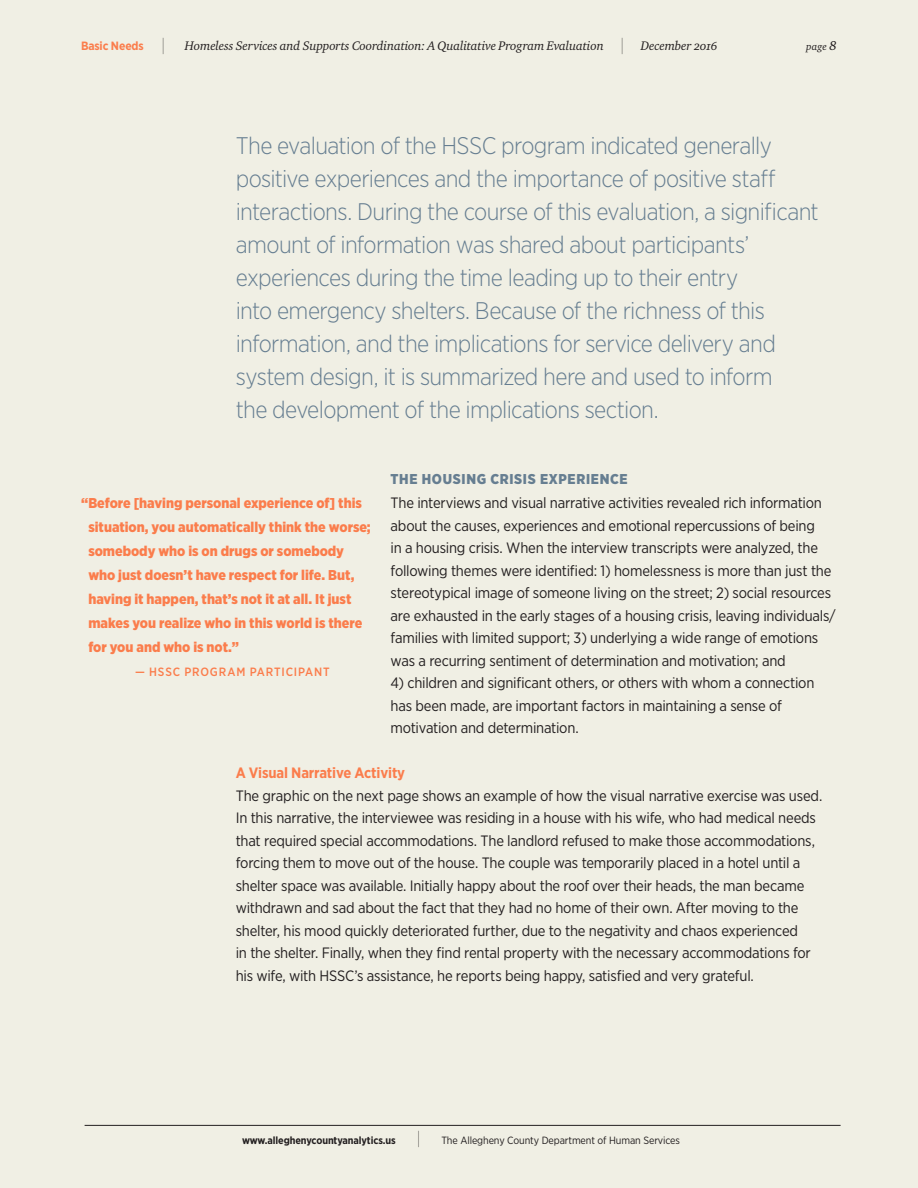
<style>
.page{position:relative;width:918px;height:1188px;background:#f0efe4}
.page>*{position:absolute;margin:0;border:0;box-sizing:border-box;transform-origin:0 0}
.Intro{font:300 24px/33px "Gotham Narrow";letter-spacing:-.03em;color:#667e91}
.Body_copy{font:15px/22.5px "Gotham Narrow";letter-spacing:-.015em;color:#231f20}
.Subhead_2{font:700 15px "Gotham Narrow";letter-spacing:-.01em;color:#fb7d4c}
.Callouts{font:900 14.25px/24px "Gotham Narrow";color:#fb7d4c}
.Subhead_1__caps{font:900 14.25px "Gotham Narrow";letter-spacing:.05em;color:#667e91}
.t1{font:12.75px "Charter ITC Regu Ital OS";letter-spacing:-.01em;color:#231f20}
.Callouts-2{font:500 12px "Gotham Narrow";letter-spacing:.07em;color:#fb7d4c}
.t2{font:700 12px "Gotham Narrow";letter-spacing:-.01em;color:#fb7d4c}
.t3{font:10.5px "Gotham Narrow";letter-spacing:-.01em;color:#231f20}
.t4{font:700 10.5px "Gotham Narrow";letter-spacing:-.01em;color:#231f20}
.t5{font:10.5px "Charter ITC Regu Ital OS";color:#231f20}
.s1{font-weight:100;font-size:18px;color:#231f20}
.s2{font-family:"Gotham Narrow";font-weight:100;font-size:18px}
.s3{font-size:14.25px}
.s4{font-weight:100;font-size:18px}
</style>
<div class="page">
<hr style="left:85px;top:1125px;width:756px;height:1px;background:#231f20">
<p class="t2" style="left:81px;top:38px;width:86px">Basic Needs <span class="s1">|</span></p>
<p class="t1" style="left:185px;top:38px;width:441px">Homeless Services and Supports Coordination: A Qualitative Program Evaluation <span class="s2">|</span></p>
<p class="t1" style="left:641px;top:38px;width:78px">December 2016</p>
<p class="t5" style="left:806px;top:40px;width:32px">page <span class="s3">8</span></p>
<p class="Intro" style="left:236px;top:129px;width:585px">The evaluation of the HSSC program indicated generally positive experiences and the importance of positive staff interactions. During the course of this evaluation, a significant amount of information was shared about participants’ experiences during the time leading up to their entry<br>into emergency shelters. Because of the richness of this information, and the implications for service delivery and system design, it is summarized here and used to inform<br>the development of the implications section.</p>
<p class="Subhead_1__caps" style="left:391px;top:470px;width:239px">THE HOUSING CRISIS EXPERIENCE</p>
<p class="Body_copy" style="left:391px;top:491px;width:447px">The interviews and visual narrative activities revealed rich information about the causes, experiences and emotional repercussions of being<br>in a housing crisis. When the interview transcripts were analyzed, the following themes were identified: 1) homelessness is more than just the stereotypical image of someone living on the street; 2) social resources are exhausted in the early stages of a housing crisis, leaving individuals/ families with limited support; 3) underlying a wide range of emotions was a recurring sentiment of determination and motivation; and</p>
<p class="Body_copy" style="left:391px;top:671px;width:425px">4) children and significant others, or others with whom a connection has been made, are important factors in maintaining a sense of motivation and determination.</p>
<p class="Subhead_2" style="left:236px;top:763px;width:171px">A Visual Narrative Activity</p>
<p class="Body_copy" style="left:236px;top:784px;width:588px">The graphic on the next page shows an example of how the visual narrative exercise was used.<br>In this narrative, the interviewee was residing in a house with his wife, who had medical needs that required special accommodations. The landlord refused to make those accommodations, forcing them to move out of the house. The couple was temporarily placed in a hotel until a shelter space was available. Initially happy about the roof over their heads, the man became withdrawn and sad about the fact that they had no home of their own. After moving to the shelter, his mood quickly deteriorated further, due to the negativity and chaos experienced<br>in the shelter. Finally, when they find rental property with the necessary accommodations for his wife, with HSSC’s assistance, he reports being happy, satisfied and very grateful.</p>
<p class="Callouts" style="left:88px;top:491px;width:284px;text-indent:-7px">“Before [having personal experience of] this situation, you automatically think the worse; somebody who is on drugs or somebody who just doesn’t have respect for life. But, having it happen, that’s not it at all. It just makes you realize who in this world is there for you and who is not.”</p>
<p class="Callouts-2" style="left:135px;top:664px;width:196px">— HSSC PROGRAM PARTICIPANT</p>
<p class="t4" style="left:242px;top:1133px;width:180px">www.alleghenycountyanalytics.us <span class="s4">|</span></p>
<p class="t3" style="left:441px;top:1134px;width:240px">The Allegheny County Department of Human Services</p>
</div>
